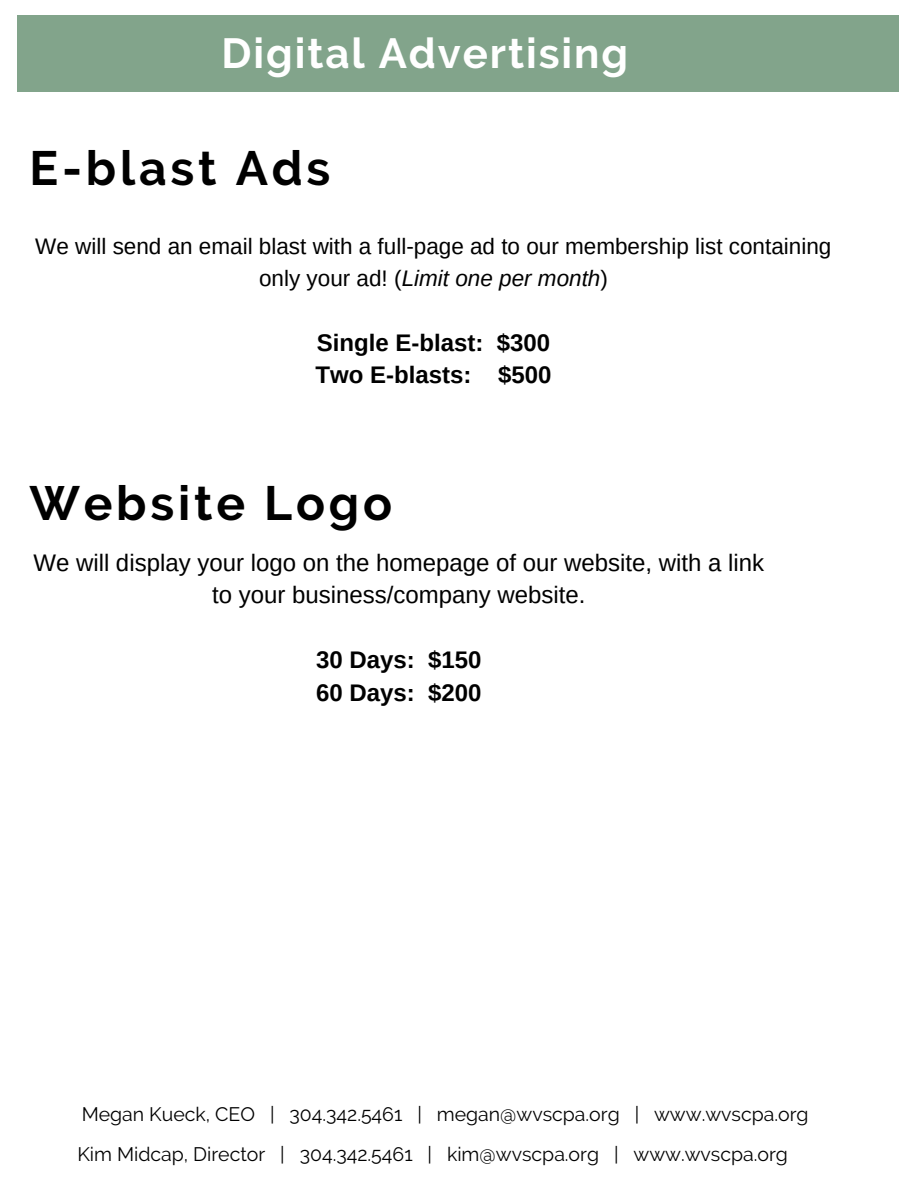
<style>
.page{position:relative;width:918px;height:1188px;background:#fff}
.page>*{position:absolute;margin:0;border:0;box-sizing:border-box;transform-origin:0 0}
.t1{font:700 48px "Raleway";letter-spacing:.08em;color:#000}
.t2{font:700 42px "Raleway";letter-spacing:.045em;color:#fff}
.t3{font:24px/32.7px "Arimo";color:#000;text-align:center}
.t4{font:700 24px/32.7px "Arimo";color:#000}
.t5{font:22.5px/31.5px "Arimo";color:#000;text-align:center}
.t6{font:19.5px/40px "Raleway";color:#000}
.s1{font-style:italic}
</style>
<div class="page">
<div style="left:17px;top:15px;width:882px;height:77px;background:#82a48b"></div>
<h2 class="t2" style="left:222px;top:28px;width:408px">Digital Advertising</h2>
<h1 class="t1" style="left:29px;top:140px;width:302px">E-blast Ads</h1>
<h4 class="t5" style="left:35px;top:230px;width:798px">We will send an email blast with a full-page ad to our membership list containing only your ad! (<span class="s1">Limit one per month</span>)</h4>
<h3 class="t4" style="left:316px;top:326px;width:236px">Single E-blast: $300<br>Two E-blasts:</h3>
<h1 class="t4" style="left:498px;top:359px;width:55px">$500</h1>
<h4 class="t1" style="left:29px;top:475px;width:364px">Website Logo</h4>
<h3 class="t3" style="left:33px;top:546px;width:732px">We will display your logo on the homepage of our website, with a link to your business/company website.</h3>
<p class="t4" style="left:316px;top:644px;width:167px">30 Days: $150<br>60 Days:</p>
<p class="t4" style="left:428px;top:676px;width:55px">$200</p>
<p class="t6" style="left:77px;top:1094px;width:733px">Megan Kueck, CEO | 304.342.5461 | megan@wvscpa.org | www.wvscpa.org<br>Kim Midcap, Director | 304.342.5461 | kim@wvscpa.org | www.wvscpa.org</p>
</div>
